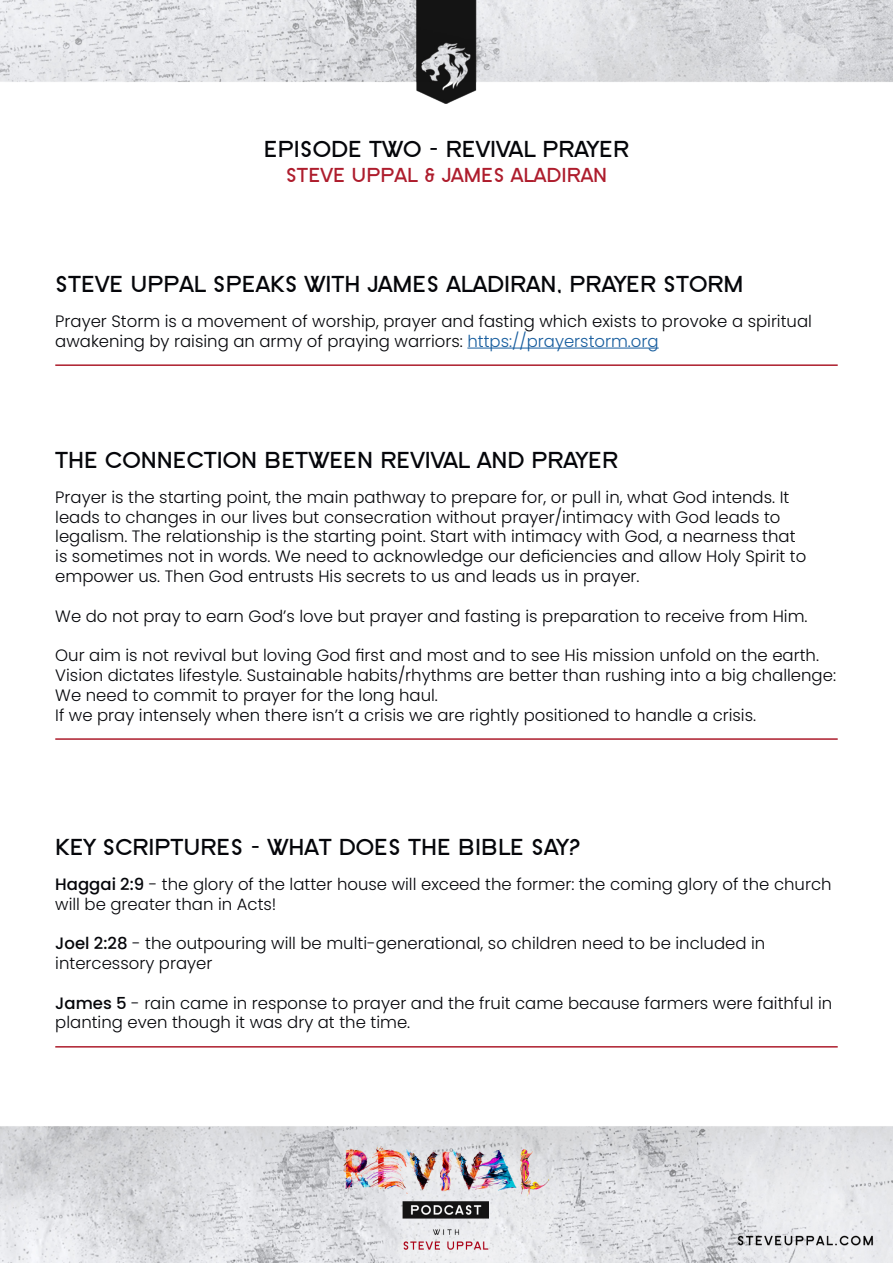
<style>
.page{position:relative;width:893px;height:1263px;background:#fff}
.page>*{position:absolute;margin:0;border:0;box-sizing:border-box;transform-origin:0 0}
.t1{font:700 24px "SF New Republic SC";color:#05060a}
.t2{font:700 21px "SF New Republic SC";color:#ae1d2d}
.t3{font:300 16.5px/19.8px "Poppins";color:#05060a}
.s1{color:#175d9e}
.s2{font-weight:500}
</style>
<div class="page">
<img style="left:0;top:0;width:893px;height:1263px">
<hr style="left:55px;top:364px;width:783px;height:2px;background:#ad1d2c">
<hr style="left:467px;top:348px;width:192px;height:1px;background:#175d9e">
<hr style="left:55px;top:738px;width:783px;height:2px;background:#ad1d2c">
<hr style="left:55px;top:1046px;width:783px;height:1px;background:#ad1d2c">
<p class="t1" style="left:264px;top:136px;width:367px">EPISODE TWO - REVIVAL PRAYER</p>
<p class="t2" style="left:286px;top:164px;width:323px">STEVE UPPAL &amp; JAMES ALADIRAN</p>
<p class="t1" style="left:55px;top:271px;width:690px">STEVE UPPAL SPEAKS WITH JAMES ALADIRAN, PRAYER STORM</p>
<p class="t3" style="left:55px;top:311px;width:758px">Prayer Storm is a movement of worship, prayer and fasting which exists to provoke a spiritual awakening by raising an army of praying warriors: <span class="s1">https://prayerstorm.org</span></p>
<p class="t1" style="left:55px;top:447px;width:564px">THE CONNECTION BETWEEN REVIVAL AND PRAYER</p>
<p class="t3" style="left:55px;top:487px;width:752px">Prayer is the starting point, the main pathway to prepare for, or pull in, what God intends. It leads to changes in our lives but consecration without prayer/intimacy with God leads to legalism. The relationship is the starting point. Start with intimacy with God, a nearness that is sometimes not in words. We need to acknowledge our deficiencies and allow Holy Spirit to empower us. Then God entrusts His secrets to us and leads us in prayer.</p>
<p class="t3" style="left:55px;top:606px;width:754px">We do not pray to earn God’s love but prayer and fasting is preparation to receive from Him.</p>
<p class="t3" style="left:55px;top:646px;width:765px">Our aim is not revival but loving God first and most and to see His mission unfold on the earth.</p>
<p class="t3" style="left:55px;top:665px;width:782px">Vision dictates lifestyle. Sustainable habits/rhythms are better than rushing into a big challenge:</p>
<p class="t3" style="left:55px;top:685px;width:384px">We need to commit to prayer for the long haul.</p>
<p class="t3" style="left:55px;top:705px;width:702px">If we pray intensely when there isn’t a crisis we are rightly positioned to handle a crisis.</p>
<p class="t1" style="left:55px;top:834px;width:528px">KEY SCRIPTURES - WHAT DOES THE BIBLE SAY?</p>
<p class="t3" style="left:55px;top:874px;width:778px"><span class="s2">Haggai 2:9</span> - the glory of the latter house will exceed the former: the coming glory of the church will be greater than in Acts!</p>
<p class="t3" style="left:55px;top:934px;width:712px"><span class="s2">Joel 2:28</span> - the outpouring will be multi-generational, so children need to be included in intercessory prayer</p>
<p class="t3" style="left:55px;top:993px;width:778px"><span class="s2">James 5</span> - rain came in response to prayer and the fruit came because farmers were faithful in</p>
<p class="t3" style="left:55px;top:1013px;width:356px">planting even though it was dry at the time.</p>
</div>
